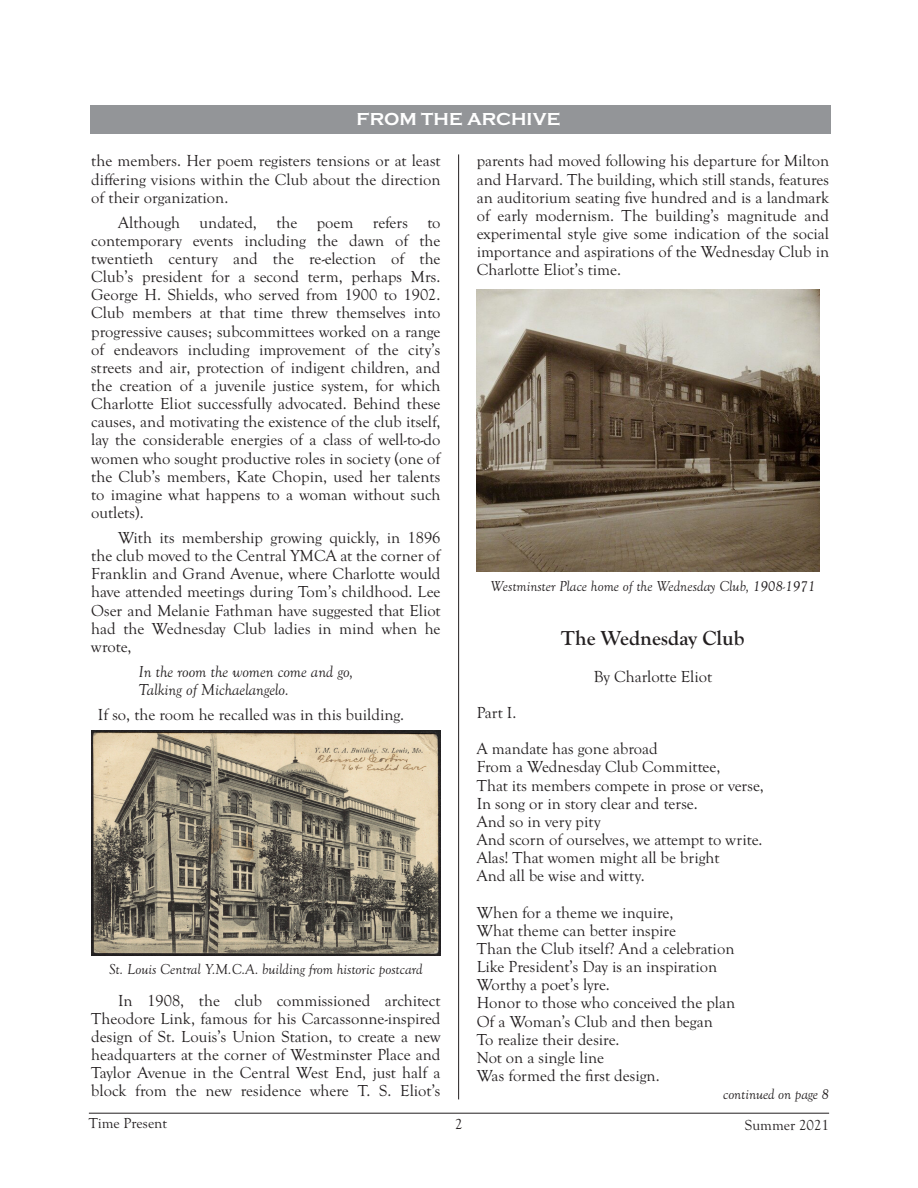
<style>
.page{position:relative;width:918px;height:1188px;background:#fff}
.page>*{position:absolute;margin:0;border:0;box-sizing:border-box;transform-origin:0 0}
.Normal_Article_Parag{font:700 21px "Goudy Old Sty";color:#231f20}
.t1{font:700 18px "Copperplate";color:#fff}
.Normal_Article_Parag-2{font:16.5px/18.1px "Goudy Old Sty";color:#231f20;text-align:justify}
.Normal_Article_Parag-3{font:italic 16.5px "Goudy Old Sty";color:#231f20}
.Normal_Article_Parag-4{font:italic 15px "Goudy Old Sty";color:#231f20}
.t2{font:15px "Goudy Old Sty";color:#231f20}
.Continued_from{font:italic 15px "Goudy Old Sty";letter-spacing:-.005em;color:#231f20}
</style>
<div class="page">
<hr style="left:89px;top:1113px;width:740px;height:1px;background:#231f20">
<div style="left:90px;top:106px;width:740px;height:28px;background:#939598"></div>
<hr style="left:458px;top:154px;width:1px;height:945px;background:#231f20">
<img style="left:477px;top:289px;width:343px;height:282px">
<img style="left:91px;top:730px;width:350px;height:225px">
<p class="t1" style="left:357px;top:109px;width:206px">FROM THE ARCHIVE</p>
<p class="Normal_Article_Parag-2" style="left:91px;top:152px;width:351px">the members. Her poem registers tensions or at least differing visions within the Club about the direction of their organization.</p>
<p class="Normal_Article_Parag-2" style="left:91px;top:213px;width:351px;text-indent:27px">Although undated, the poem refers to contemporary events including the dawn of the twentieth century and the re-election of the Club’s president for a second term, perhaps Mrs.<br>George H. Shields, who served from 1900 to 1902.<br>Club members at that time threw themselves into progressive causes; subcommittees worked on a range of endeavors including improvement of the city’s streets and air, protection of indigent children, and the creation of a juvenile justice system, for which Charlotte Eliot successfully advocated. Behind these causes, and motivating the existence of the club itself, lay the considerable energies of a class of well-to-do women who sought productive roles in society (one of the Club’s members, Kate Chopin, used her talents to imagine what happens to a woman without such outlets).</p>
<p class="Normal_Article_Parag-2" style="left:91px;top:529px;width:351px;text-indent:27px">With its membership growing quickly, in 1896 the club moved to the Central YMCA at the corner of Franklin and Grand Avenue, where Charlotte would have attended meetings during Tom’s childhood. Lee Oser and Melanie Fathman have suggested that Eliot had the Wednesday Club ladies in mind when he wrote,</p>
<p class="Normal_Article_Parag-3" style="left:138px;top:662px;width:216px">In the room the women come and go,</p>
<p class="Normal_Article_Parag-3" style="left:138px;top:680px;width:152px">Talking of Michaelangelo.</p>
<p class="Normal_Article_Parag-2" style="left:98px;top:706px;width:308px">If so, the room he recalled was in this building.</p>
<p class="Normal_Article_Parag-4" style="left:109px;top:961px;width:315px">St. Louis Central Y.M.C.A. building from historic postcard</p>
<p class="Normal_Article_Parag-2" style="left:91px;top:992px;width:351px;text-indent:27px">In 1908, the club commissioned architect Theodore Link, famous for his Carcassonne-inspired design of St. Louis’s Union Station, to create a new headquarters at the corner of Westminster Place and Taylor Avenue in the Central West End, just half a block from the new residence where T. S. Eliot’s</p>
<p class="Normal_Article_Parag-2" style="left:477px;top:152px;width:354px">parents had moved following his departure for Milton and Harvard. The building, which still stands, features an auditorium seating five hundred and is a landmark of early modernism. The building’s magnitude and experimental style give some indication of the social importance and aspirations of the Wednesday Club in Charlotte Eliot’s time.</p>
<p class="Normal_Article_Parag-4" style="left:491px;top:578px;width:326px">Westminster Place home of the Wednesday Club, 1908-1971</p>
<p class="Normal_Article_Parag" style="left:561px;top:627px;width:185px">The Wednesday Club</p>
<p class="Normal_Article_Parag-2" style="left:594px;top:668px;width:120px">By Charlotte Eliot</p>
<p class="Normal_Article_Parag-2" style="left:477px;top:704px;width:41px">Part I.</p>
<p class="Normal_Article_Parag-2" style="left:477px;top:740px;width:183px">A mandate has gone abroad</p>
<p class="Normal_Article_Parag-2" style="left:477px;top:758px;width:245px">From a Wednesday Club Committee,</p>
<p class="Normal_Article_Parag-2" style="left:477px;top:776px;width:289px">That its members compete in prose or verse,</p>
<p class="Normal_Article_Parag-2" style="left:477px;top:795px;width:223px">In song or in story clear and terse.</p>
<p class="Normal_Article_Parag-2" style="left:477px;top:813px;width:125px">And so in very pity</p>
<p class="Normal_Article_Parag-2" style="left:477px;top:831px;width:287px">And scorn of ourselves, we attempt to write.</p>
<p class="Normal_Article_Parag-2" style="left:477px;top:849px;width:244px">Alas! That women might all be bright</p>
<p class="Normal_Article_Parag-2" style="left:477px;top:867px;width:170px">And all be wise and witty.</p>
<p class="Normal_Article_Parag-2" style="left:477px;top:903px;width:198px">When for a theme we inquire,</p>
<p class="Normal_Article_Parag-2" style="left:477px;top:922px;width:201px">What theme can better inspire</p>
<p class="Normal_Article_Parag-2" style="left:477px;top:940px;width:259px">Than the Club itself? And a celebration</p>
<p class="Normal_Article_Parag-2" style="left:477px;top:958px;width:242px">Like President’s Day is an inspiration</p>
<p class="Normal_Article_Parag-2" style="left:477px;top:976px;width:135px">Worthy a poet’s lyre.</p>
<p class="Normal_Article_Parag-2" style="left:477px;top:994px;width:260px">Honor to those who conceived the plan</p>
<p class="Normal_Article_Parag-2" style="left:477px;top:1012px;width:238px">Of a Woman’s Club and then began</p>
<p class="Normal_Article_Parag-2" style="left:477px;top:1031px;width:144px">To realize their desire.</p>
<p class="Normal_Article_Parag-2" style="left:477px;top:1049px;width:129px">Not on a single line</p>
<p class="Normal_Article_Parag-2" style="left:477px;top:1067px;width:184px">Was formed the first design.</p>
<p class="Continued_from" style="left:723px;top:1086px;width:107px">continued on page 8</p>
<p class="t2" style="left:89px;top:1115px;width:80px">Time Present</p>
<p class="t2" style="left:455px;top:1116px;width:9px">2</p>
<p class="t2" style="left:745px;top:1117px;width:86px">Summer 2021</p>
</div>
